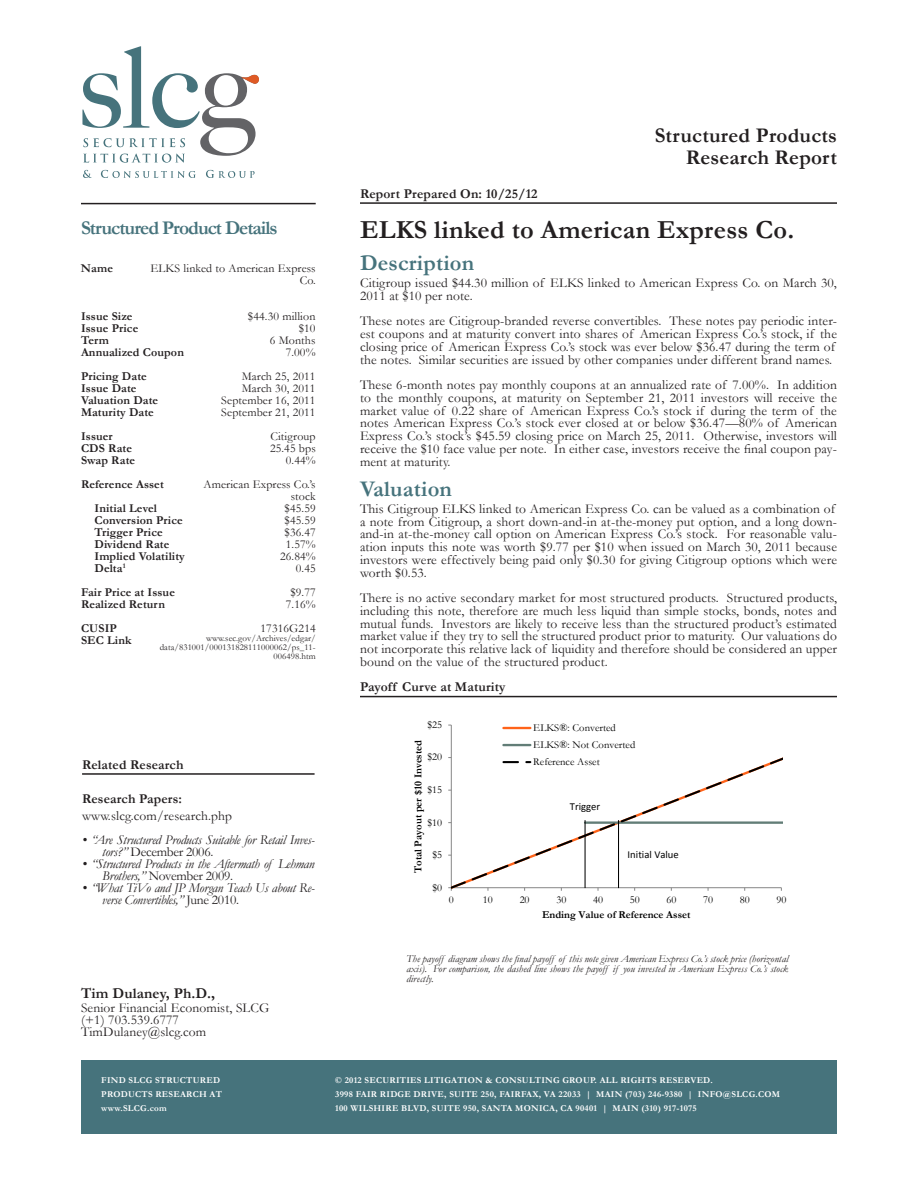
<style>
.page{position:relative;width:918px;height:1188px;background:#fff}
.page>*{position:absolute;margin:0;border:0;box-sizing:border-box;transform-origin:0 0}
.t1{font:700 26.25px "Garamond";letter-spacing:.01em;color:#231f20}
.t2{font:700 22.5px "Garamond";letter-spacing:.01em;color:#46737c}
.t3{font:700 21px/22.5px "Garamond";letter-spacing:.01em;color:#231f20;text-align:right}
.t4{font:700 19.5px "Garamond";letter-spacing:-.05em;color:#46737c}
.t5{font:700 15px "Garamond";letter-spacing:.01em;color:#231f20}
.t6{font:13.5px/12.8px "Garamond";letter-spacing:.01em;color:#231f20}
.t7{font:italic 13.5px/12px "Garamond";letter-spacing:-.02em;color:#231f20}
.t8{font:700 13.5px "Garamond";letter-spacing:.01em;color:#231f20}
.t9{font:700 12px/12px "Garamond";letter-spacing:.01em;color:#231f20}
.t10{font:12px/12px "Garamond";letter-spacing:.01em;color:#231f20;text-align:right}
.t11{font:10.65px/17.1px "Garamond";color:#000}
.t12{font:700 10.65px "Garamond";color:#000}
.t13{font:10.65px "Calibri";color:#000}
.t14{font:italic 10.5px/9.8px "Garamond";letter-spacing:.01em;color:#231f20;text-align:justify}
.t15{font:700 9px/14.2px "Garamond";letter-spacing:.03em;color:#fff}
.t16{font:9px/9px "Garamond";letter-spacing:.01em;color:#231f20;text-align:right}
.s1{font-style:normal}
</style>
<div class="page">
<hr style="left:360px;top:202px;width:477px;height:2px;background:#231f20">
<hr style="left:360px;top:696px;width:477px;height:1px;background:#231f20">
<hr style="left:451px;top:725px;width:1px;height:163px;background:#868686">
<svg style="left:451px;top:755px;width:331px;height:133px"></svg>
<hr style="left:618px;top:820px;width:1px;height:68px;background:#000">
<hr style="left:585px;top:820px;width:1px;height:68px;background:#000">
<hr style="left:503px;top:727px;width:27px;height:2px;background:#ff6319">
<hr style="left:503px;top:744px;width:27px;height:2px;background:#627d77">
<svg style="left:503px;top:761px;width:27px;height:2px"></svg>
<hr style="left:81px;top:203px;width:235px;height:1px;background:#231f20">
<div style="left:81px;top:1061px;width:234px;height:73px;background:#46737c"></div>
<div style="left:315px;top:1061px;width:522px;height:73px;background:#46737c"></div>
<hr style="left:82px;top:773px;width:233px;height:2px;background:#231f20">
<svg style="left:83px;top:170px;width:9px;height:8px"></svg>
<svg style="left:101px;top:170px;width:95px;height:8px"></svg>
<svg style="left:206px;top:170px;width:49px;height:8px"></svg>
<svg style="left:82px;top:46px;width:177px;height:117px"></svg>
<h3 class="t4" style="left:81px;top:215px;width:198px">Structured Product Details</h3>
<p class="t9" style="left:81px;top:263px;width:33px">Name</p>
<p class="t10" style="left:151px;top:262px;width:167px">ELKS linked to American Express<br>Co.</p>
<p class="t10" style="left:248px;top:310px;width:69px">$44.30 million $10<br>6 Months<br>7.00%</p>
<p class="t10" style="left:221px;top:370px;width:96px">March 25, 2011<br>March 30, 2011<br>September 16, 2011<br>September 21, 2011</p>
<p class="t9" style="left:81px;top:310px;width:104px">Issue Size<br>Issue Price<br>Term<br>Annualized Coupon</p>
<p class="t9" style="left:81px;top:370px;width:79px">Pricing Date<br>Issue Date<br>Valuation Date<br>Maturity Date</p>
<p class="t9" style="left:81px;top:430px;width:56px">Issuer<br>CDS Rate<br>Swap Rate</p>
<p class="t10" style="left:270px;top:430px;width:47px">Citigroup<br>25.45 bps<br>0.44%</p>
<p class="t9" style="left:95px;top:502px;width:92px">Initial Level<br>Conversion Price<br>Trigger Price<br>Dividend Rate<br>Implied Volatility<br>Delta<sup>1</sup></p>
<p class="t10" style="left:280px;top:502px;width:37px">$45.59 $45.59 $36.47<br>1.57%<br>26.84%<br>0.45</p>
<p class="t9" style="left:81px;top:586px;width:95px">Fair Price at Issue<br>Realized Return</p>
<p class="t9" style="left:81px;top:622px;width:52px">CUSIP<br>SEC Link</p>
<p class="t9" style="left:81px;top:479px;width:84px">Reference Asset</p>
<p class="t10" style="left:204px;top:478px;width:114px">American Express Co.’s stock</p>
<p class="t10" style="left:286px;top:586px;width:31px;text-align:center">$9.77<br>7.16%</p>
<p class="t10" style="left:261px;top:622px;width:57px">17316G214</p>
<p class="t16" style="left:160px;top:633px;width:158px">www.sec.gov/Archives/edgar/ data/831001/000131828111000062/ps_11-<br>006498.htm</p>
<p class="t8" style="left:82px;top:755px;width:103px">Related Research</p>
<p class="t8" style="left:82px;top:790px;width:102px">Research Papers:</p>
<p class="t6" style="left:82px;top:809px;width:151px">www.slcg.com/research.php</p>
<p class="t7" style="left:102px;top:833px;width:214px;text-indent:-20px">• “Are Structured Products Suitable for Retail Inves&shy;tors?” <span class="s1">December 2006.</span></p>
<p class="t7" style="left:102px;top:857px;width:214px;text-indent:-20px">• “Structured Products in the Aftermath of Lehman<br>Brothers,” <span class="s1">November 2009.</span></p>
<p class="t7" style="left:102px;top:881px;width:214px;text-indent:-20px">• “What TiVo and JP Morgan Teach Us about Re&shy;verse Convertibles,” <span class="s1">June 2010.</span></p>
<h3 class="t3" style="left:655px;top:124px;width:184px">Structured Products<br>Research Report</h3>
<p class="t8" style="left:360px;top:184px;width:179px">Report Prepared On: 10/25/12</p>
<h1 class="t1" style="left:360px;top:212px;width:436px">ELKS linked to American Express Co.</h1>
<h2 class="t2" style="left:360px;top:247px;width:116px">Description</h2>
<p class="t6" style="left:360px;top:276px;width:478px">Citigroup issued $44.30 million of ELKS linked to American Express Co. on March 30,<br>2011 at $10 per note.</p>
<p class="t6" style="left:360px;top:314px;width:479px">These notes are Citigroup-branded reverse convertibles. These notes pay periodic inter&shy;est coupons and at maturity convert into shares of American Express Co.’s stock, if the closing price of American Express Co.’s stock was ever below $36.47 during the term of the notes. Similar securities are issued by other companies under different brand names.</p>
<p class="t6" style="left:360px;top:378px;width:479px;text-align:justify">These 6-month notes pay monthly coupons at an annualized rate of 7.00%. In addition to the monthly coupons, at maturity on September 21, 2011 investors will receive the market value of 0.22 share of American Express Co.’s stock if during the term of the notes American Express Co.’s stock ever closed at or below $36.47—80% of American Express Co.’s stock’s $45.59 closing price on March 25, 2011. Otherwise, investors will receive the $10 face value per note. In either case, investors receive the final coupon pay&shy;ment at maturity.</p>
<h2 class="t2" style="left:360px;top:473px;width:94px">Valuation</h2>
<p class="t6" style="left:360px;top:502px;width:479px">This Citigroup ELKS linked to American Express Co. can be valued as a combination of a note from Citigroup, a short down-and-in at-the-money put option, and a long down&shy;and-in at-the-money call option on American Express Co.’s stock. For reasonable valu&shy;ation inputs this note was worth $9.77 per $10 when issued on March 30, 2011 because investors were effectively being paid only $0.30 for giving Citigroup options which were worth $0.53.</p>
<p class="t6" style="left:360px;top:591px;width:479px;text-align:justify">There is no active secondary market for most structured products. Structured products, including this note, therefore are much less liquid than simple stocks, bonds, notes and mutual funds. Investors are likely to receive less than the structured product’s estimated market value if they try to sell the structured product prior to maturity. Our valuations do not incorporate this relative lack of liquidity and therefore should be considered an upper bound on the value of the structured product.</p>
<p class="t8" style="left:360px;top:678px;width:147px">Payoff Curve at Maturity</p>
<p class="t11" style="left:427px;top:716px;width:16px">$25</p>
<p class="t12" style="left:411px;top:873px;width:135px;rotate:-90deg">Total Payout per $10 Invested</p>
<p class="t11" style="left:427px;top:748px;width:16px">$20</p>
<p class="t11" style="left:427px;top:781px;width:16px">$15</p>
<p class="t11" style="left:427px;top:813px;width:16px">$10</p>
<p class="t11" style="left:432px;top:846px;width:11px">$5</p>
<p class="t11" style="left:432px;top:878px;width:11px">$0</p>
<p class="t11" style="left:533px;top:719px;width:104px">ELKS®: Converted<br>ELKS®: Not Converted<br>Reference Asset</p>
<p class="t13" style="left:570px;top:800px;width:32px">Trigger</p>
<p class="t13" style="left:628px;top:847px;width:53px">Initial Value</p>
<p class="t11" style="left:449px;top:891px;width:6px">0</p>
<p class="t11" style="left:483px;top:891px;width:11px">10</p>
<p class="t11" style="left:520px;top:891px;width:11px">20</p>
<p class="t11" style="left:556px;top:891px;width:11px">30</p>
<p class="t11" style="left:593px;top:891px;width:11px">40</p>
<p class="t11" style="left:630px;top:891px;width:11px">50</p>
<p class="t11" style="left:666px;top:891px;width:11px">60</p>
<p class="t11" style="left:703px;top:891px;width:11px">70</p>
<p class="t11" style="left:740px;top:891px;width:11px">80</p>
<p class="t11" style="left:776px;top:891px;width:11px">90</p>
<p class="t12" style="left:542px;top:908px;width:150px">Ending Value of Reference Asset</p>
<p class="t14" style="left:406px;top:954px;width:383px">The payoff diagram shows the final payoff of this note given American Express Co.’s stock price (horizontal axis). For comparison, the dashed line shows the payoff if you invested in American Express Co.’s stock directly.</p>
<p class="t5" style="left:81px;top:983px;width:136px">Tim Dulaney, Ph.D.,</p>
<p class="t6" style="left:81px;top:1001px;width:190px;line-height:12px">Senior Financial Economist, SLCG (+1) 703.539.6777<br>TimDulaney@slcg.com</p>
<p class="t15" style="left:101px;top:1073px;width:122px">FIND SLCG STRUCTURED<br>PRODUCTS RESEARCH AT www.SLCG.com</p>
<p class="t15" style="left:335px;top:1073px;width:446px">© 2012 SECURITIES LITIGATION &amp; CONSULTING GROUP. ALL RIGHTS RESERVED.<br>3998 FAIR RIDGE DRIVE, SUITE 250, FAIRFAX, VA 22033 | MAIN (703) 246-9380 | INFO@SLCG.COM<br>100 WILSHIRE BLVD, SUITE 950, SANTA MONICA, CA 90401 | MAIN (310) 917-1075</p>
</div>
